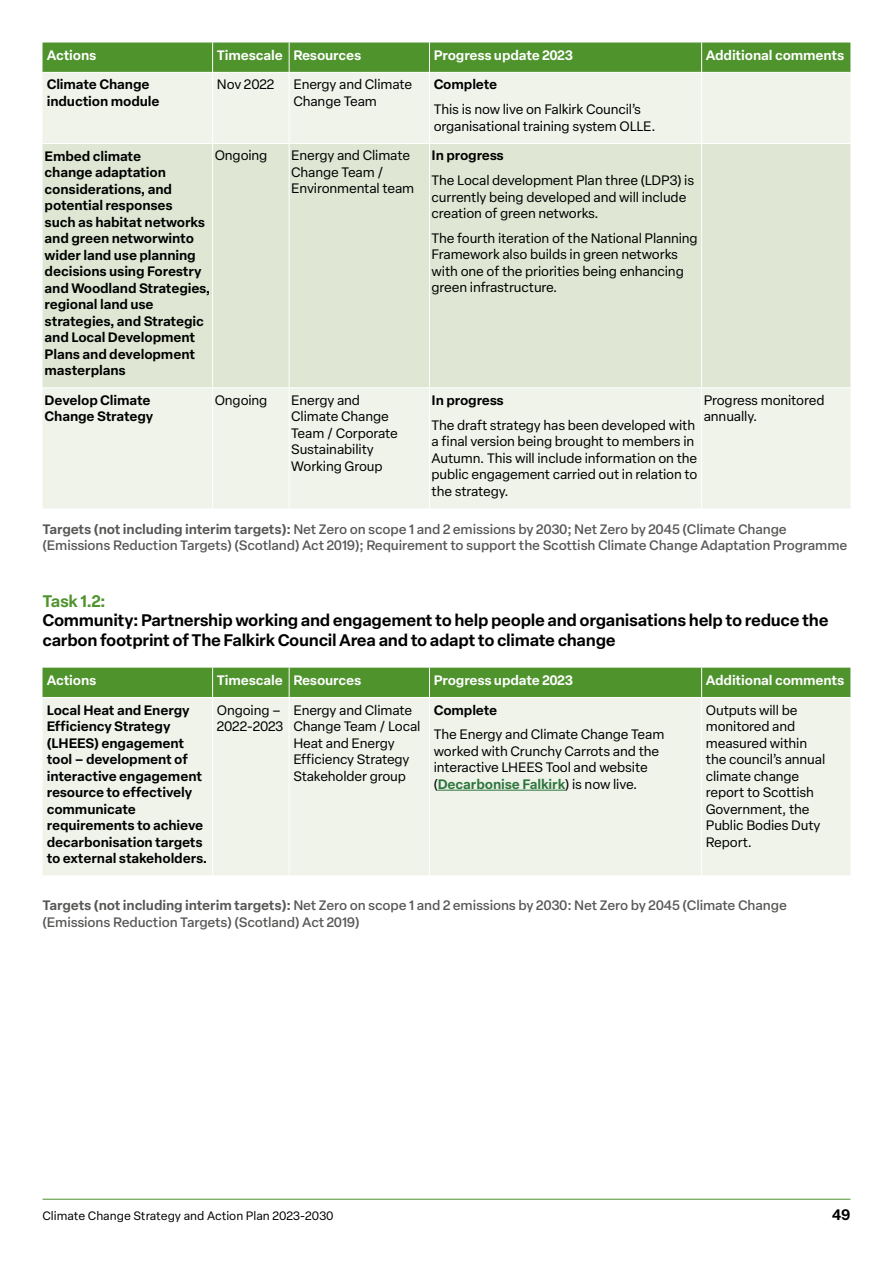
<style>
.page{position:relative;width:893px;height:1263px;background:#fff}
.page>*{position:absolute;margin:0;border:0;box-sizing:border-box;transform-origin:0 0}
.t1{font:600 16.5px/19.5px "Elza Text";letter-spacing:-.02em;color:#000}
.t2{font:600 16.5px "Elza Text";color:#4f932d}
.t3{font:600 15px "Elza Text";color:#000}
.t4{font:13.5px/16.5px "Elza Text";letter-spacing:-.01em;color:#000}
.t5{font:600 13.5px/16.5px "Elza Text";letter-spacing:-.01em;color:#000}
.t6{font:500 13.5px/16.5px "Elza Text";letter-spacing:-.01em;color:#575756}
.t7{font:600 13.5px "Elza Text";letter-spacing:-.01em;color:#fff}
.t8{font:12px "Elza Text";color:#000}
.s1{font-weight:600}
.s2{font-weight:600;color:#2d763c}
</style>
<div class="page">
<hr style="left:43px;top:1199px;width:807px;height:1px;background:#4f932d">
<div style="left:43px;top:73px;width:807px;height:435px;background:#eff3ea"></div>
<div style="left:43px;top:144px;width:807px;height:243px;background:#dfe7d4"></div>
<div style="left:43px;top:43px;width:807px;height:29px;background:#4f932d"></div>
<hr style="left:212px;top:73px;width:1px;height:70px;background:#fff">
<hr style="left:289px;top:73px;width:1px;height:70px;background:#fff">
<hr style="left:429px;top:73px;width:1px;height:70px;background:#fff">
<hr style="left:701px;top:73px;width:1px;height:70px;background:#fff">
<hr style="left:43px;top:143px;width:170px;height:1px;background:#fff">
<hr style="left:213px;top:143px;width:76px;height:1px;background:#fff">
<hr style="left:212px;top:144px;width:1px;height:243px;background:#fff">
<hr style="left:289px;top:143px;width:140px;height:1px;background:#fff">
<hr style="left:289px;top:144px;width:1px;height:243px;background:#fff">
<hr style="left:429px;top:143px;width:273px;height:1px;background:#fff">
<hr style="left:429px;top:144px;width:1px;height:243px;background:#fff">
<hr style="left:702px;top:143px;width:148px;height:1px;background:#fff">
<hr style="left:701px;top:144px;width:1px;height:243px;background:#fff">
<hr style="left:43px;top:387px;width:170px;height:1px;background:#fff">
<hr style="left:213px;top:387px;width:76px;height:1px;background:#fff">
<hr style="left:212px;top:388px;width:1px;height:120px;background:#fff">
<hr style="left:289px;top:387px;width:140px;height:1px;background:#fff">
<hr style="left:289px;top:388px;width:1px;height:120px;background:#fff">
<hr style="left:429px;top:387px;width:273px;height:1px;background:#fff">
<hr style="left:429px;top:388px;width:1px;height:120px;background:#fff">
<hr style="left:702px;top:387px;width:148px;height:1px;background:#fff">
<hr style="left:701px;top:388px;width:1px;height:120px;background:#fff">
<div style="left:43px;top:698px;width:807px;height:177px;background:#eff3ea"></div>
<div style="left:43px;top:668px;width:807px;height:29px;background:#4f932d"></div>
<hr style="left:212px;top:698px;width:1px;height:177px;background:#fff">
<hr style="left:289px;top:698px;width:1px;height:177px;background:#fff">
<hr style="left:429px;top:698px;width:1px;height:177px;background:#fff">
<hr style="left:701px;top:698px;width:1px;height:177px;background:#fff">
<hr style="left:438px;top:790px;width:127px;height:1px;background:#2d763c">
<p class="t7" style="left:47px;top:44px;width:51px">Actions</p>
<p class="t7" style="left:217px;top:44px;width:146px">Timescale Resources</p>
<p class="t7" style="left:434px;top:44px;width:141px">Progress update 2023</p>
<p class="t7" style="left:706px;top:44px;width:140px">Additional comments</p>
<p class="t5" style="left:47px;top:76px;width:114px">Climate Change induction module</p>
<p class="t4" style="left:217px;top:76px;width:59px">Nov 2022</p>
<p class="t4" style="left:293px;top:76px;width:120px">Energy and Climate<br>Change Team</p>
<p class="t5" style="left:434px;top:76px;width:65px">Complete</p>
<p class="t4" style="left:434px;top:100px;width:223px">This is now live on Falkirk Council’s organisational training system OLLE.</p>
<p class="t5" style="left:45px;top:147px;width:167px">Embed climate<br>change adaptation considerations, and potential responses<br>such as habitat networks and green networwinto wider land use planning decisions using Forestry and Woodland Strategies, regional land use strategies, and Strategic and Local Development<br>Plans and development masterplans</p>
<p class="t4" style="left:215px;top:147px;width:54px">Ongoing</p>
<p class="t4" style="left:291px;top:147px;width:125px">Energy and Climate<br>Change Team /<br>Environmental team</p>
<p class="t5" style="left:432px;top:147px;width:74px">In progress</p>
<p class="t4" style="left:432px;top:172px;width:264px">The Local development Plan three (LDP3) is currently being developed and will include creation of green networks.</p>
<p class="t4" style="left:432px;top:229px;width:268px">The fourth iteration of the National Planning Framework also builds in green networks with one of the priorities being enhancing green infrastructure.</p>
<p class="t4" style="left:704px;top:391px;width:122px">Progress monitored annually.</p>
<p class="t5" style="left:45px;top:391px;width:110px">Develop Climate<br>Change Strategy</p>
<p class="t4" style="left:215px;top:391px;width:54px">Ongoing</p>
<p class="t4" style="left:291px;top:391px;width:108px">Energy and<br>Climate Change<br>Team / Corporate<br>Sustainability<br>Working Group</p>
<p class="t5" style="left:432px;top:391px;width:74px">In progress</p>
<p class="t4" style="left:432px;top:416px;width:267px">The draft strategy has been developed with a final version being brought to members in Autumn. This will include information on the public engagement carried out in relation to the strategy.</p>
<p class="t6" style="left:42px;top:520px;width:806px"><span class="s1">Targets (not including interim targets):</span> Net Zero on scope 1 and 2 emissions by 2030; Net Zero by 2045 (Climate Change (Emissions Reduction Targets) (Scotland) Act 2019); Requirement to support the Scottish Climate Change Adaptation Programme</p>
<p class="t2" style="left:43px;top:588px;width:65px">Task 1.2:</p>
<p class="t1" style="left:43px;top:610px;width:788px">Community: Partnership working and engagement to help people and organisations help to reduce the carbon footprint of The Falkirk Council Area and to adapt to climate change</p>
<p class="t7" style="left:47px;top:669px;width:51px">Actions</p>
<p class="t7" style="left:217px;top:669px;width:146px">Timescale Resources</p>
<p class="t7" style="left:434px;top:669px;width:141px">Progress update 2023</p>
<p class="t7" style="left:706px;top:669px;width:140px">Additional comments</p>
<p class="t5" style="left:47px;top:701px;width:162px">Local Heat and Energy<br>Efficiency Strategy (LHEES) engagement tool – development of interactive engagement resource to effectively communicate requirements to achieve decarbonisation targets to external stakeholders.</p>
<p class="t4" style="left:217px;top:701px;width:68px">Ongoing –<br>2022-2023</p>
<p class="t4" style="left:293px;top:701px;width:129px">Energy and Climate<br>Change Team / Local<br>Heat and Energy<br>Efficiency Strategy<br>Stakeholder group</p>
<p class="t5" style="left:434px;top:701px;width:65px">Complete</p>
<p class="t4" style="left:706px;top:701px;width:121px">Outputs will be monitored and measured within the council’s annual climate change report to Scottish<br>Government, the<br>Public Bodies Duty<br>Report.</p>
<p class="t4" style="left:434px;top:726px;width:232px">The Energy and Climate Change Team worked with Crunchy Carrots and the interactive LHEES Tool and website (<span class="s2">Decarbonise Falkirk</span>) is now live.</p>
<p class="t6" style="left:43px;top:896px;width:746px"><span class="s1">Targets (not including interim targets):</span> Net Zero on scope 1 and 2 emissions by 2030: Net Zero by 2045 (Climate Change (Emissions Reduction Targets) (Scotland) Act 2019)</p>
<p class="t8" style="left:43px;top:1207px;width:293px">Climate Change Strategy and Action Plan 2023-2030</p>
<p class="t3" style="left:832px;top:1203px;width:20px">49</p>
</div>
